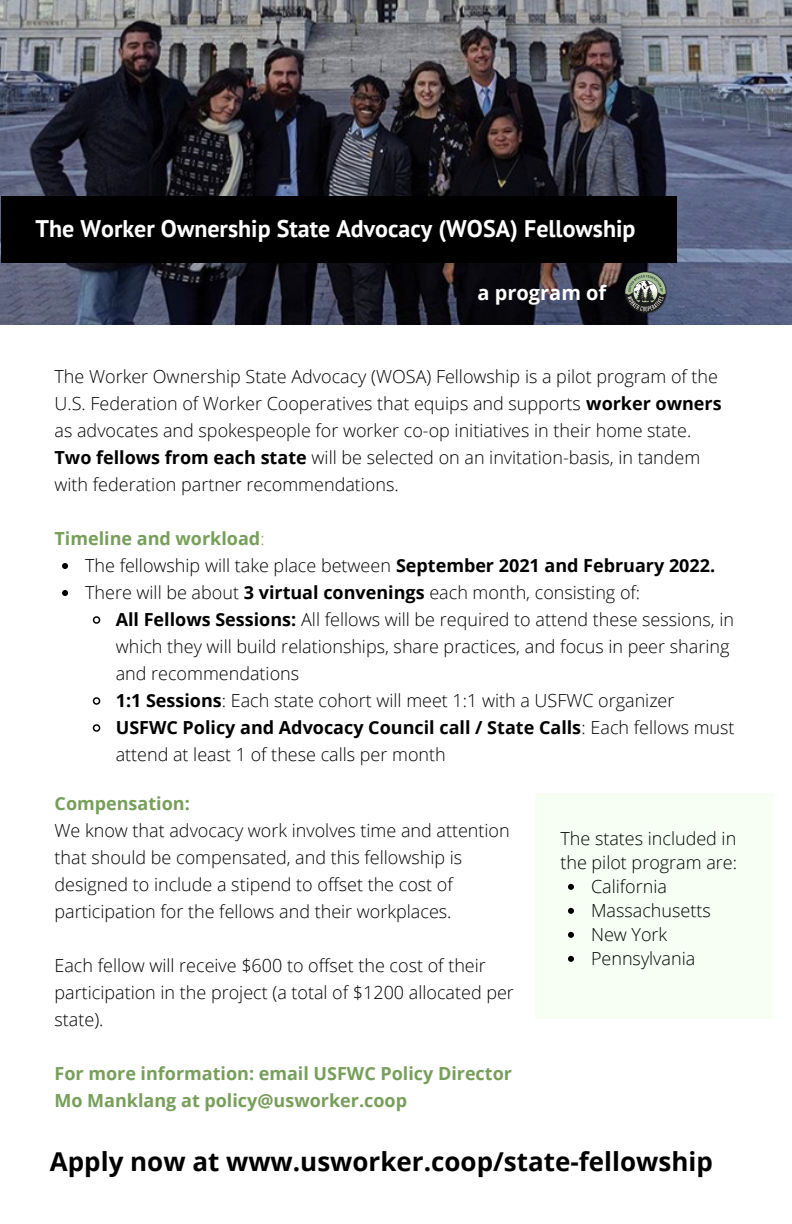
<style>
.page{position:relative;width:792px;height:1224px;background:#fff}
.page>*{position:absolute;margin:0;border:0;box-sizing:border-box;transform-origin:0 0}
.t1{font:700 26px "Open Sans";color:#000}
.t2{font:700 24px "PT Sans";color:#fff}
.t3{font:700 20px "Open Sans";color:#fff}
.t4{font:300 18px/27px "Open Sans";color:#000}
.t5{font:700 18px/27px "Open Sans";color:#779e5a}
.s1{font-weight:700}
.s2{font-weight:300}
</style>
<div class="page">
<img style="left:1px;top:0;width:791px;height:325px">
<img style="left:625px;top:272px;width:42px;height:42px">
<div style="left:535px;top:793px;width:237px;height:225px;background:#f7fff4"></div>
<svg style="left:62px;top:563px;width:6px;height:6px"></svg>
<svg style="left:62px;top:590px;width:6px;height:6px"></svg>
<svg style="left:92px;top:616px;width:9px;height:8px"></svg>
<svg style="left:92px;top:697px;width:9px;height:8px"></svg>
<svg style="left:92px;top:724px;width:9px;height:8px"></svg>
<div style="left:1px;top:197px;width:675px;height:66px;background:#000"></div>
<svg style="left:568px;top:884px;width:6px;height:6px"></svg>
<svg style="left:568px;top:908px;width:6px;height:6px"></svg>
<svg style="left:568px;top:932px;width:6px;height:6px"></svg>
<svg style="left:568px;top:956px;width:6px;height:6px"></svg>
<p class="t2" style="left:36px;top:213px;width:601px">The Worker Ownership State Advocacy (WOSA) Fellowship</p>
<p class="t3" style="left:478px;top:278px;width:130px">a program of</p>
<p class="t4" style="left:55px;top:363px;width:669px">The Worker Ownership State Advocacy (WOSA) Fellowship is a pilot program of the<br>U.S. Federation of Worker Cooperatives that equips and supports <span class="s1">worker owners </span>as advocates and spokespeople for worker co-op initiatives in their home state.</p>
<p class="t4" style="left:55px;top:444px;width:647px"><span class="s1">Two fellows from each state</span> will be selected on an invitation-basis, in tandem with federation partner recommendations.</p>
<p class="t5" style="left:55px;top:525px;width:212px">Timeline and workload<span class="s2">:</span></p>
<p class="t4" style="left:85px;top:552px;width:632px">The fellowship will take place between <span class="s1">September 2021 and February 2022.</span></p>
<p class="t4" style="left:85px;top:579px;width:557px">There will be about <span class="s1">3 virtual convenings</span> each month, consisting of:</p>
<p class="t4" style="left:116px;top:606px;width:620px"><span class="s1">All Fellows Sessions:</span> All fellows will be required to attend these sessions, in which they will build relationships, share practices, and focus in peer sharing and recommendations</p>
<p class="t4" style="left:116px;top:687px;width:560px"><span class="s1">1:1 Sessions</span>: Each state cohort will meet 1:1 with a USFWC organizer</p>
<p class="t4" style="left:116px;top:714px;width:620px"><span class="s1">USFWC Policy and Advocacy Council call / State Calls</span>: Each fellows must attend at least 1 of these calls per month</p>
<p class="t5" style="left:55px;top:789px;width:137px">Compensation:</p>
<p class="t4" style="left:55px;top:816px;width:457px">We know that advocacy work involves time and attention that should be compensated, and this fellowship is designed to include a stipend to offset the cost of participation for the fellows and their workplaces.</p>
<p class="t4" style="left:55px;top:951px;width:461px">Each fellow will receive $600 to offset the cost of their participation in the project (a total of $1200 allocated per state).</p>
<p class="t5" style="left:55px;top:1059px;width:459px">For more information: email USFWC Policy Director<br>Mo Manklang at policy@usworker.coop</p>
<p class="t4" style="left:560px;top:826px;width:178px;line-height:24px">The states included in the pilot program are:</p>
<p class="t4" style="left:591px;top:872px;width:77px">California</p>
<p class="t4" style="left:591px;top:896px;width:121px">Massachusetts</p>
<p class="t4" style="left:591px;top:920px;width:78px">New York</p>
<p class="t4" style="left:591px;top:944px;width:106px">Pennsylvania</p>
<p class="t1" style="left:50px;top:1143px;width:664px">Apply now at www.usworker.coop/state-fellowship</p>
</div>
